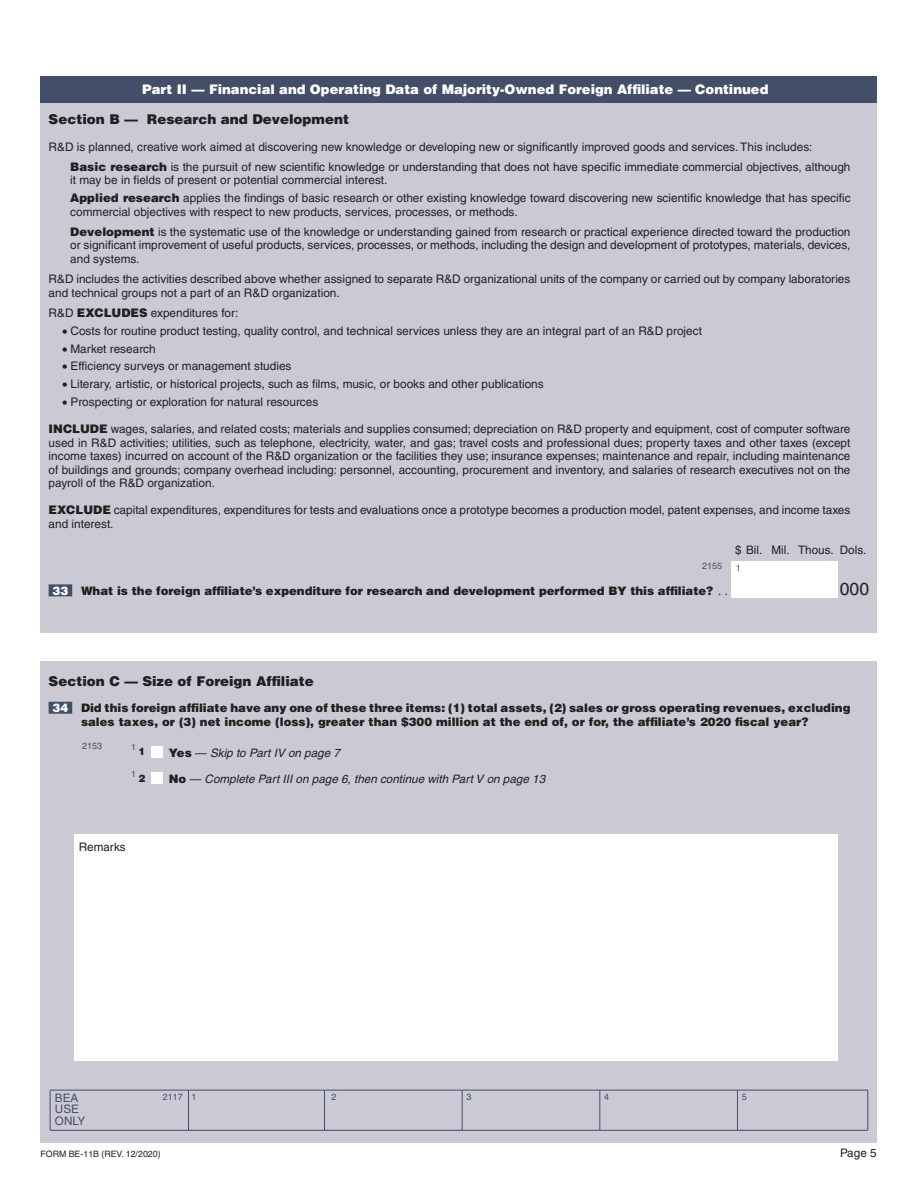
<style>
.page{position:relative;width:918px;height:1188px;background:#fff}
.page>*{position:absolute;margin:0;border:0;box-sizing:border-box;transform-origin:0 0}
.t1{font:17.55px "Helvetica";color:#231f20}
.t2{font:900 13.5px "Helvetica";color:#231f20}
.t3{font:900 13.2px "Helvetica";color:#fff}
.t4{font:11.85px/13.5px "Helvetica";color:#231f20}
.t5{font:900 11.7px/14.2px "Helvetica";color:#231f20}
.t6{font:italic 11.7px "Helvetica";color:#231f20}
.t7{font:11.7px "Helvetica";color:#231f20}
.t8{font:11.7px "Helvetica";color:#434e69}
.codes{font:9px "Helvetica";color:#434e69}
.t9{font:8.85px "Helvetica";color:#231f20}
.t10{font:8.85px "Helvetica";color:#434e69}
.s1{font-weight:900}
.s2{font-size:11.85px;color:#fff}
.s3{font-weight:400}
.s4{font-weight:900;font-size:10.2px;color:#231f20}
.s5{font-weight:900;font-style:normal}
.s6{font-style:normal}
</style>
<div class="page">
<div style="left:40px;top:661px;width:838px;height:482px;background:#cbcad4"></div>
<div style="left:151px;top:746px;width:12px;height:12px;background:#fff"></div>
<div style="left:151px;top:772px;width:12px;height:12px;background:#fff"></div>
<div style="left:74px;top:834px;width:763px;height:226px;background:#fff"></div>
<hr style="left:188px;top:1090px;width:1px;height:40px;background:#434e69">
<hr style="left:50px;top:1090px;width:818px;height:1px;background:#434e69">
<hr style="left:324px;top:1090px;width:1px;height:40px;background:#434e69">
<hr style="left:462px;top:1090px;width:1px;height:40px;background:#434e69">
<hr style="left:599px;top:1090px;width:1px;height:40px;background:#434e69">
<hr style="left:737px;top:1090px;width:1px;height:40px;background:#434e69">
<hr style="left:50px;top:1090px;width:1px;height:40px;background:#434e69">
<hr style="left:867px;top:1090px;width:1px;height:40px;background:#434e69">
<hr style="left:50px;top:1130px;width:818px;height:1px;background:#434e69">
<div style="left:40px;top:78px;width:838px;height:555px;background:#cbcad4"></div>
<div style="left:40px;top:76px;width:838px;height:27px;background:#434e69"></div>
<div style="left:731px;top:562px;width:106px;height:36px;background:#fff"></div>
<div style="left:49px;top:584px;width:23px;height:12px;background:#434e69"></div>
<div style="left:49px;top:702px;width:23px;height:12px;background:#434e69"></div>
<p class="t3" style="left:142px;top:81px;width:628px">Part II — Financial and Operating Data of Majority-Owned Foreign Affiliate — Continued</p>
<p class="t2" style="left:49px;top:111px;width:302px">Section B — Research and Development</p>
<p class="t4" style="left:49px;top:140px;width:765px">R&amp;D is planned, creative work aimed at discovering new knowledge or developing new or significantly improved goods and services. This includes:</p>
<p class="t4" style="left:70px;top:160px;width:782px"><span class="s1">Basic research</span> is the pursuit of new scientific knowledge or understanding that does not have specific immediate commercial objectives, although it may be in fields of present or potential commercial interest.</p>
<p class="t4" style="left:70px;top:191px;width:782px"><span class="s1">Applied research</span> applies the findings of basic research or other existing knowledge toward discovering new scientific knowledge that has specific commercial objectives with respect to new products, services, processes, or methods.</p>
<p class="t4" style="left:70px;top:225px;width:782px;text-align:justify"><span class="s1">Development</span> is the systematic use of the knowledge or understanding gained from research or practical experience directed toward the production or significant improvement of useful products, services, processes, or methods, including the design and development of prototypes, materials, devices, and systems.</p>
<p class="t4" style="left:49px;top:272px;width:803px">R&amp;D includes the activities described above whether assigned to separate R&amp;D organizational units of the company or carried out by company laboratories and technical groups not a part of an R&amp;D organization.</p>
<p class="t4" style="left:49px;top:306px;width:191px">R&amp;D <span class="s1">EXCLUDES</span> expenditures for:</p>
<p class="t4" style="left:62px;top:324px;width:641px">• Costs for routine product testing, quality control, and technical services unless they are an integral part of an R&amp;D project</p>
<p class="t4" style="left:62px;top:342px;width:95px">• Market research</p>
<p class="t4" style="left:62px;top:359px;width:231px">• Efficiency surveys or management studies</p>
<p class="t4" style="left:62px;top:377px;width:483px">• Literary, artistic, or historical projects, such as films, music, or books and other publications</p>
<p class="t4" style="left:62px;top:395px;width:258px">• Prospecting or exploration for natural resources</p>
<p class="t4" style="left:49px;top:422px;width:803px;text-align:justify"><span class="s1">INCLUDE</span> wages, salaries, and related costs; materials and supplies consumed; depreciation on R&amp;D property and equipment, cost of computer software used in R&amp;D activities; utilities, such as telephone, electricity, water, and gas; travel costs and professional dues; property taxes and other taxes (except income taxes) incurred on account of the R&amp;D organization or the facilities they use; insurance expenses; maintenance and repair, including maintenance of buildings and grounds; company overhead including: personnel, accounting, procurement and inventory, and salaries of research executives not on the payroll of the R&amp;D organization.</p>
<p class="t4" style="left:49px;top:503px;width:803px"><span class="s1">EXCLUDE</span> capital expenditures, expenditures for tests and evaluations once a prototype becomes a production model, patent expenses, and income taxes and interest.</p>
<p class="codes" style="left:702px;top:561px;width:22px">2155</p>
<p class="t5" style="left:53px;top:583px;width:667px"><span class="s2">33</span> What is the foreign affiliate’s expenditure for research and development performed BY this affiliate?<span class="s3">..</span></p>
<p class="t7" style="left:735px;top:543px;width:100px">$ Bil. Mil. Thous.</p>
<p class="codes" style="left:736px;top:563px;width:7px">1</p>
<p class="t7" style="left:840px;top:543px;width:28px">Dols.</p>
<p class="t1" style="left:840px;top:578px;width:31px">000</p>
<p class="t2" style="left:49px;top:672px;width:267px">Section C — Size of Foreign Affiliate</p>
<p class="t5" style="left:81px;top:701px;width:771px;text-indent:-28px"><span class="s2">34</span> Did this foreign affiliate have any one of these three items: (1) total assets, (2) sales or gross operating revenues, excluding sales taxes, or (3) net income (loss), greater than $300 million at the end of, or for, the affiliate’s 2020 fiscal year?</p>
<p class="codes" style="left:82px;top:741px;width:22px">2153</p>
<p class="t10" style="left:131px;top:742px;width:16px">1 <span class="s4">1</span></p>
<p class="t10" style="left:131px;top:769px;width:16px">1 <span class="s4">2</span></p>
<p class="t7" style="left:79px;top:840px;width:48px">Remarks</p>
<p class="t6" style="left:169px;top:746px;width:173px"><span class="s5">Yes</span> <span class="s6">—</span> Skip to Part IV on page 7</p>
<p class="t6" style="left:169px;top:772px;width:378px"><span class="s5">No</span> <span class="s6">—</span> Complete Part III on page 6, then continue with Part V on page 13</p>
<p class="t8" style="left:55px;top:1091px;width:25px">BEA</p>
<p class="t8" style="left:55px;top:1102px;width:26px">USE</p>
<p class="t8" style="left:55px;top:1114px;width:32px">ONLY</p>
<p class="codes" style="left:163px;top:1092px;width:22px">2117</p>
<p class="codes" style="left:192px;top:1092px;width:7px">1</p>
<p class="codes" style="left:331px;top:1092px;width:7px">2</p>
<p class="codes" style="left:467px;top:1092px;width:7px">3</p>
<p class="codes" style="left:604px;top:1092px;width:7px">4</p>
<p class="codes" style="left:742px;top:1092px;width:7px">5</p>
<p class="t9" style="left:40px;top:1149px;width:122px">FORM BE-11B (REV. 12/2020)</p>
<p class="t7" style="left:840px;top:1146px;width:38px">Page 5</p>
</div>
